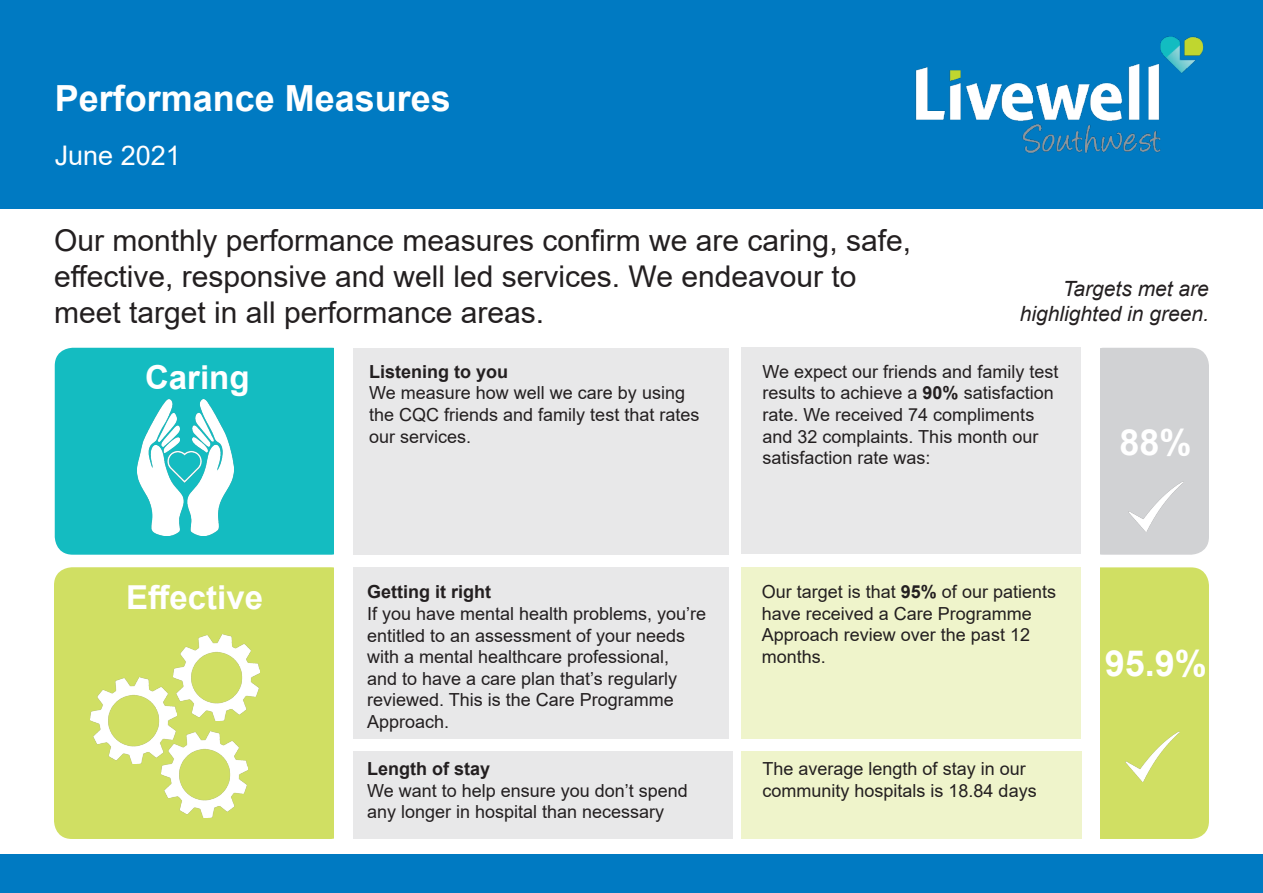
<style>
.page{position:relative;width:1263px;height:893px;background:#fff}
.page>*{position:absolute;margin:0;border:0;box-sizing:border-box;transform-origin:0 0}
.t1{font:700 36px "Arial";color:#fff}
.t2{font:700 33px "Arial";color:#fff}
.t3{font:30px/36px "Arial";color:#231f20}
.t4{font:27px "Arial";color:#fff}
.t5{font:italic 21px/25.2px "Arial";color:#231f20;text-align:right}
.t6{font:18px/21.6px "Arial";color:#231f20}
.t7{font:700 18px "Arial";color:#231f20}
.s1{font-weight:700}
</style>
<div class="page">
<div style="left:741px;top:568px;width:340px;height:171px;background:#eff4cb"></div>
<div style="left:54px;top:567px;width:295px;height:272px;background:#d0df63;border-radius:18px"></div>
<div style="left:0;top:0;width:1263px;height:208px;background:#007ac2"></div>
<img style="left:915px;top:36px;width:289px;height:118px">
<div style="left:55px;top:348px;width:294px;height:207px;background:#14bcc1;border-radius:18px"></div>
<div style="left:349px;top:348px;width:380px;height:207px;background:#e8e8e9"></div>
<div style="left:349px;top:567px;width:380px;height:172px;background:#e8e8e9"></div>
<div style="left:741px;top:347px;width:340px;height:207px;background:#e8e8e9"></div>
<div style="left:1085px;top:348px;width:124px;height:207px;background:#d1d2d4;border-radius:18px"></div>
<div style="left:1081px;top:567px;width:128px;height:272px;background:#d0df63;border-radius:18px"></div>
<img style="left:137px;top:400px;width:96px;height:135px">
<img style="left:146px;top:428px;width:77px;height:76px">
<div style="left:335px;top:335px;width:18px;height:558px;background:#fff"></div>
<div style="left:1081px;top:295px;width:18px;height:598px;background:#fff"></div>
<div style="left:0;top:855px;width:1263px;height:38px;background:#007ac2"></div>
<img style="left:91px;top:678px;width:85px;height:86px">
<img style="left:173px;top:635px;width:86px;height:86px">
<img style="left:162px;top:731px;width:86px;height:86px">
<div style="left:353px;top:751px;width:380px;height:88px;background:#e8e8e9"></div>
<div style="left:741px;top:751px;width:340px;height:88px;background:#eff4cb"></div>
<img style="left:1129px;top:482px;width:54px;height:49px">
<img style="left:1125px;top:731px;width:54px;height:50px">
<p class="t1" style="left:55px;top:73px;width:398px">Performance Measures</p>
<p class="t4" style="left:55px;top:137px;width:128px">June 2021</p>
<p class="t3" style="left:54px;top:222px;width:858px">Our monthly performance measures confirm we are caring, safe, effective, responsive and well led services. We endeavour to meet target in all performance areas.</p>
<p class="t7" style="left:369px;top:359px;width:141px">Listening to you</p>
<p class="t6" style="left:369px;top:382px;width:332px">We measure how well we care by using the CQC friends and family test that rates our services.</p>
<p class="t5" style="left:1020px;top:276px;width:191px">Targets met are highlighted in green.</p>
<p class="t6" style="left:762px;top:360px;width:297px">We expect our friends and family test results to achieve a <span class="s1">90%</span> satisfaction rate. We received 74 compliments and 32 complaints. This month our satisfaction rate was:</p>
<p class="t2" style="left:145px;top:354px;width:106px">Caring</p>
<p class="t1" style="left:1119px;top:417px;width:74px">88%</p>
<p class="t2" style="left:126px;top:574px;width:138px">Effective</p>
<p class="t7" style="left:367px;top:579px;width:126px">Getting it right</p>
<p class="t6" style="left:367px;top:603px;width:341px">If you have mental health problems, you’re entitled to an assessment of your needs with a mental healthcare professional,<br>and to have a care plan that’s regularly reviewed. This is the Care Programme Approach.</p>
<p class="t7" style="left:367px;top:756px;width:125px">Length of stay</p>
<p class="t6" style="left:367px;top:780px;width:322px">We want to help ensure you don’t spend any longer in hospital than necessary</p>
<p class="t6" style="left:762px;top:581px;width:296px">Our target is that <span class="s1">95%</span> of our patients have received a Care Programme<br>Approach review over the past 12 months.</p>
<p class="t6" style="left:762px;top:758px;width:276px">The average length of stay in our community hospitals is 18.84 days</p>
<p class="t1" style="left:1105px;top:638px;width:104px">95.9%</p>
</div>
